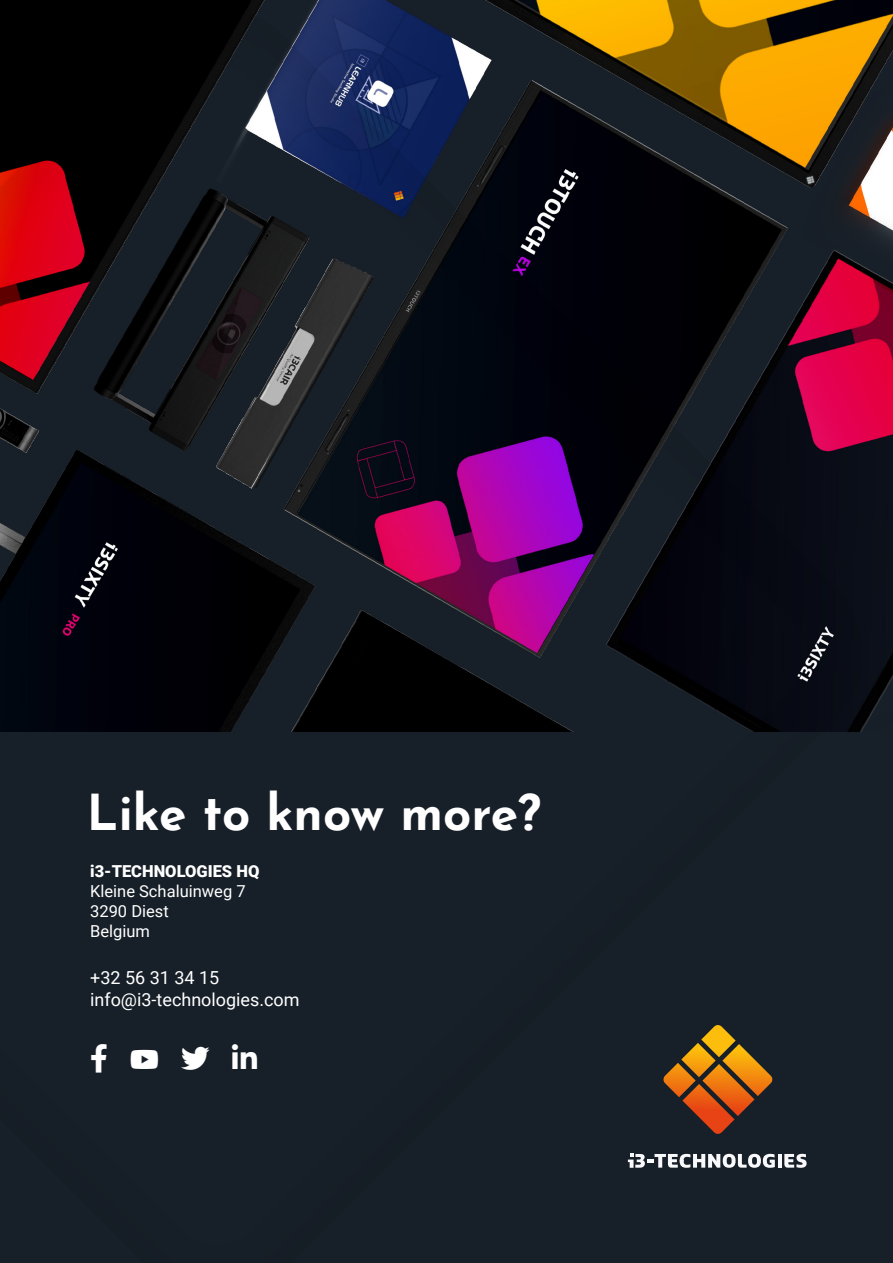
<style>
.page{position:relative;width:893px;height:1263px;background:#fff}
.page>*{position:absolute;margin:0;border:0;box-sizing:border-box;transform-origin:0 0}
.t1{font:700 49.5px "Josefin Sans";color:#fff}
.t2{font:28.5px "Font Awesome 5 Brands";color:#fff}
.t3{font:18px/21.6px "Roboto";color:#fff}
.t4{font:16.5px/19.8px "Roboto";color:#fff}
.t5{font:900 16.5px "Roboto";color:#fff}
</style>
<div class="page">
<img style="left:0;top:0;width:893px;height:1263px">
<svg style="left:131px;top:1049px;width:27px;height:19px"></svg>
<svg style="left:181px;top:1046px;width:29px;height:23px"></svg>
<svg style="left:232px;top:1044px;width:25px;height:24px"></svg>
<svg style="left:91px;top:1044px;width:16px;height:28px"></svg>
<h1 class="t1" style="left:87px;top:768px;width:456px">Like to know more?</h1>
<p class="t5" style="left:90px;top:860px;width:171px">i3-TECHNOLOGIES HQ</p>
<p class="t4" style="left:90px;top:881px;width:157px">Kleine Schaluinweg 7<br>3290 Diest<br>Belgium</p>
<p class="t3" style="left:90px;top:966px;width:211px">+32 56 31 34 15 info@i3-technologies.com</p>
<h2 class="t2" style="left:181px;top:1043px;width:77px">▼▼▼ ●■■■</h2>
</div>
